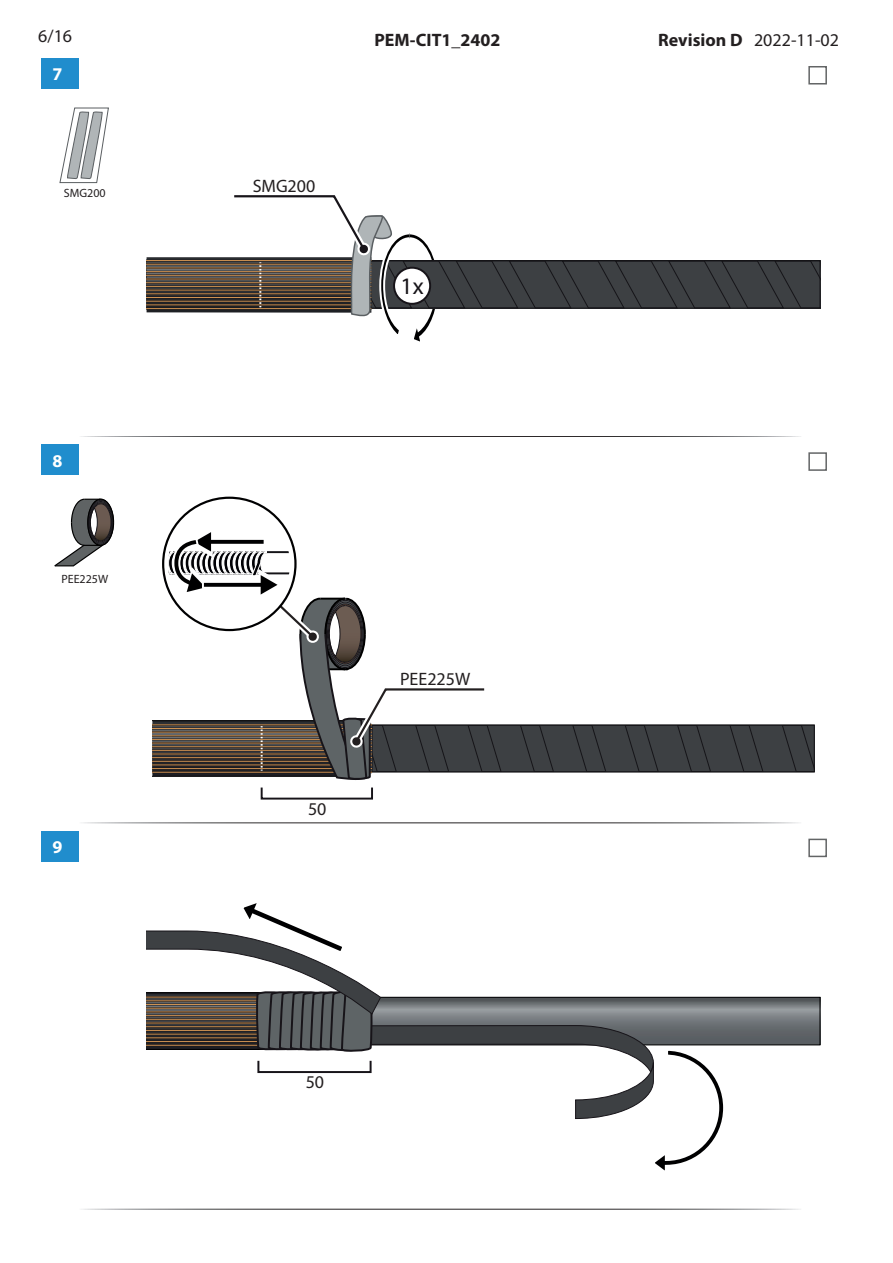
<style>
.page{position:relative;width:893px;height:1263px;background:#fff}
.page>*{position:absolute;margin:0;border:0;box-sizing:border-box;transform-origin:0 0}
.t1{font:23.7px "Myriad Pro";color:#171419}
.t2{font:18px "Myriad Pro";color:#231f20}
.t3{font:700 18px "Myriad Pro";color:#231f20}
.t4{font:700 18px "Myriad Pro";color:#fff}
.t5{font:12px "Myriad Pro";color:#231f20}
.s1{font-weight:700}
</style>
<div class="page">
<svg style="left:59px;top:107px;width:50px;height:76px"></svg>
<svg style="left:147px;top:195px;width:673px;height:147px"></svg>
<div style="left:41px;top:58px;width:38px;height:31px;background:#208dcd"></div>
<div style="left:808px;top:66px;width:19px;height:19px;border:2px solid #636566"></div>
<svg style="left:54px;top:498px;width:61px;height:69px"></svg>
<div style="left:261px;top:786px;width:112px;height:13px;border:2px solid #171419"></div>
<svg style="left:152px;top:526px;width:663px;height:254px"></svg>
<div style="left:41px;top:444px;width:38px;height:31px;background:#208dcd"></div>
<div style="left:808px;top:452px;width:19px;height:19px;border:2px solid #636566"></div>
<svg style="left:147px;top:903px;width:673px;height:268px"></svg>
<div style="left:41px;top:831px;width:38px;height:30px;background:#208dcd"></div>
<div style="left:808px;top:839px;width:19px;height:18px;border:2px solid #636566"></div>
<p class="t2" style="left:38px;top:24px;width:35px">6/16</p>
<p class="t3" style="left:374px;top:28px;width:128px">PEM-CIT1_2402</p>
<p class="t2" style="left:658px;top:29px;width:182px"><span class="s1">Revision D</span> 2022-11-02</p>
<p class="t4" style="left:53px;top:62px;width:11px">7</p>
<p class="t5" style="left:64px;top:186px;width:43px">SMG200</p>
<p class="t4" style="left:53px;top:449px;width:11px">8</p>
<p class="t5" style="left:61px;top:572px;width:48px">PEE225W</p>
<p class="t4" style="left:53px;top:835px;width:11px">9</p>
<p class="t2" style="left:253px;top:174px;width:64px">SMG200</p>
<h1 class="t1" style="left:395px;top:270px;width:30px">1x1x</h1>
<p class="t2" style="left:308px;top:798px;width:20px">50</p>
<p class="t2" style="left:400px;top:667px;width:72px">PEE225W</p>
<p class="t2" style="left:306px;top:1071px;width:20px">50</p>
</div>
